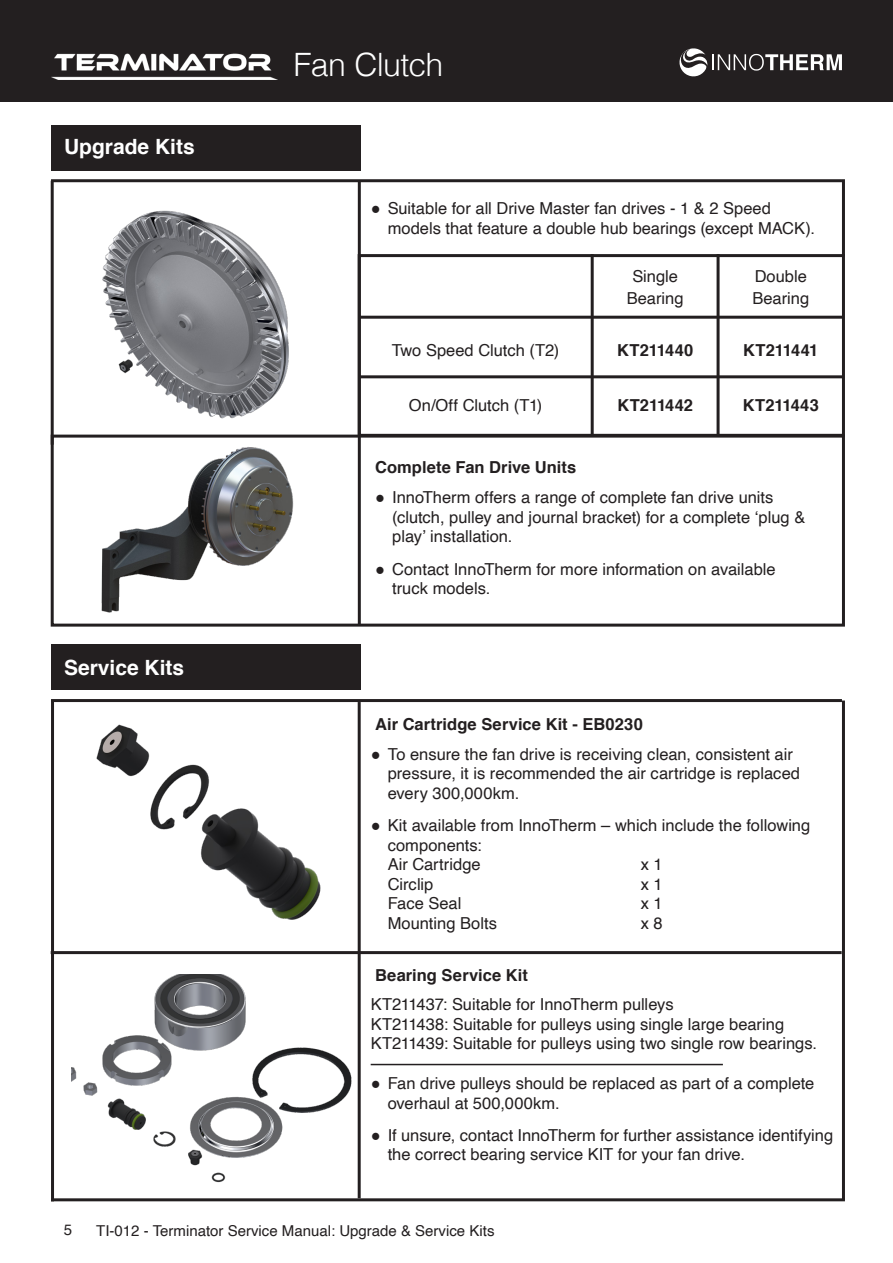
<style>
.page{position:relative;width:893px;height:1263px;background:#fff}
.page>*{position:absolute;margin:0;border:0;box-sizing:border-box;transform-origin:0 0}
.t1{font:300 32.1px "Helvetica";letter-spacing:-.025em;color:#fff}
.Sub_Heading{font:700 21px "Helvetica";color:#fff}
.Paragraph_Style_2{font:16.5px/19.5px "Helvetica";color:#231f20}
.Paragraph_Style_1{font:700 16.5px "Helvetica";letter-spacing:.005em;color:#231f20}
.Paragraph_Style_1-2{font:16.5px "Helvetica";color:#231f20}
.t2{font:15px "Helvetica";color:#231f20}
</style>
<div class="page">
<img style="left:50px;top:427px;width:296px;height:200px">
<img style="left:102px;top:210px;width:187px;height:209px">
<div style="left:51px;top:435px;width:794px;height:192px;border:3px solid #231f20"></div>
<div style="left:0;top:0;width:893px;height:102px;background:#231f20"></div>
<img style="left:51px;top:53px;width:227px;height:27px">
<svg style="left:679px;top:48px;width:163px;height:29px"></svg>
<hr style="left:359px;top:316px;width:483px;height:3px;background:#231f20">
<hr style="left:359px;top:375px;width:483px;height:3px;background:#231f20">
<hr style="left:591px;top:254px;width:3px;height:183px;background:#231f20">
<hr style="left:717px;top:254px;width:3px;height:183px;background:#231f20">
<div style="left:51px;top:644px;width:310px;height:46px;background:#231f20"></div>
<div style="left:51px;top:125px;width:310px;height:46px;background:#231f20"></div>
<div style="left:358px;top:254px;width:487px;height:183px;border:3px solid #231f20"></div>
<img style="left:96px;top:724px;width:225px;height:196px">
<img style="left:72px;top:974px;width:286px;height:214px">
<hr style="left:371px;top:1064px;width:352px;height:1px;background:#231f20">
<hr style="left:358px;top:181px;width:3px;height:444px;background:#231f20">
<hr style="left:51px;top:181px;width:3px;height:264px;background:#231f20">
<hr style="left:51px;top:179px;width:791px;height:3px;background:#231f20">
<hr style="left:51px;top:699px;width:791px;height:3px;background:#231f20">
<hr style="left:51px;top:951px;width:791px;height:3px;background:#231f20">
<hr style="left:51px;top:1198px;width:794px;height:3px;background:#231f20">
<hr style="left:842px;top:179px;width:3px;height:77px;background:#231f20">
<hr style="left:842px;top:700px;width:3px;height:500px;background:#231f20">
<hr style="left:358px;top:702px;width:3px;height:496px;background:#231f20">
<hr style="left:51px;top:700px;width:3px;height:501px;background:#231f20">
<p class="Sub_Heading" style="left:64px;top:130px;width:132px">Upgrade Kits</p>
<p class="Sub_Heading" style="left:64px;top:651px;width:122px">Service Kits</p>
<p class="t1" style="left:294px;top:38px;width:151px">Fan Clutch</p>
<p class="Paragraph_Style_2" style="left:388px;top:199px;width:429px;text-indent:-17px">● Suitable for all Drive Master fan drives - 1 &amp; 2 Speed models that feature a double hub bearings (except MACK).</p>
<p class="Paragraph_Style_1-2" style="left:632px;top:263px;width:47px">Single</p>
<p class="Paragraph_Style_1-2" style="left:627px;top:286px;width:58px">Bearing</p>
<p class="Paragraph_Style_1-2" style="left:392px;top:337px;width:169px">Two Speed Clutch (T2)</p>
<p class="Paragraph_Style_1" style="left:617px;top:337px;width:78px">KT211440</p>
<p class="Paragraph_Style_1-2" style="left:409px;top:393px;width:135px">On/Off Clutch (T1)</p>
<p class="Paragraph_Style_1" style="left:617px;top:392px;width:77px">KT211442</p>
<p class="Paragraph_Style_1" style="left:375px;top:454px;width:203px">Complete Fan Drive Units</p>
<p class="Paragraph_Style_1-2" style="left:755px;top:263px;width:54px">Double</p>
<p class="Paragraph_Style_1-2" style="left:752px;top:286px;width:58px">Bearing</p>
<p class="Paragraph_Style_1" style="left:743px;top:337px;width:77px">KT211441</p>
<p class="Paragraph_Style_1" style="left:743px;top:392px;width:78px">KT211443</p>
<p class="Paragraph_Style_2" style="left:392px;top:488px;width:415px;text-indent:-17px">● InnoTherm offers a range of complete fan drive units (clutch, pulley and journal bracket) for a complete ‘plug &amp; play’ installation.</p>
<p class="Paragraph_Style_2" style="left:392px;top:560px;width:385px;text-indent:-17px">● Contact InnoTherm for more information on available truck models.</p>
<p class="Paragraph_Style_1" style="left:375px;top:711px;width:269px">Air Cartridge Service Kit - EB0230</p>
<p class="Paragraph_Style_2" style="left:388px;top:745px;width:414px;text-indent:-17px">● To ensure the fan drive is receiving clean, consistent air pressure, it is recommended the air cartridge is replaced every 300,000km.</p>
<p class="Paragraph_Style_2" style="left:388px;top:816px;width:424px;text-indent:-17px">● Kit available from InnoTherm – which include the following components:<br>Air Cartridge</p>
<p class="Paragraph_Style_2" style="left:641px;top:855px;width:24px">x 1</p>
<p class="Paragraph_Style_2" style="left:388px;top:875px;width:47px">Circlip</p>
<p class="Paragraph_Style_2" style="left:641px;top:875px;width:24px">x 1</p>
<p class="Paragraph_Style_2" style="left:388px;top:894px;width:75px">Face Seal</p>
<p class="Paragraph_Style_2" style="left:641px;top:894px;width:24px">x 1</p>
<p class="Paragraph_Style_2" style="left:388px;top:914px;width:111px">Mounting Bolts</p>
<p class="Paragraph_Style_2" style="left:641px;top:914px;width:24px">x 8</p>
<p class="Paragraph_Style_1" style="left:375px;top:961px;width:154px">Bearing Service Kit</p>
<p class="Paragraph_Style_2" style="left:371px;top:995px;width:304px">KT211437: Suitable for InnoTherm pulleys</p>
<p class="Paragraph_Style_2" style="left:371px;top:1015px;width:415px">KT211438: Suitable for pulleys using single large bearing</p>
<p class="Paragraph_Style_2" style="left:371px;top:1034px;width:448px">KT211439: Suitable for pulleys using two single row bearings.</p>
<p class="Paragraph_Style_2" style="left:388px;top:1074px;width:428px;text-indent:-17px">● Fan drive pulleys should be replaced as part of a complete overhaul at 500,000km.</p>
<p class="Paragraph_Style_2" style="left:388px;top:1126px;width:447px;text-indent:-17px">● If unsure, contact InnoTherm for further assistance identifying the correct bearing service KIT for your fan drive.</p>
<p class="t2" style="left:64px;top:1218px;width:10px">5</p>
<p class="t2" style="left:96px;top:1219px;width:400px">TI-012 - Terminator Service Manual: Upgrade &amp; Service Kits</p>
</div>
